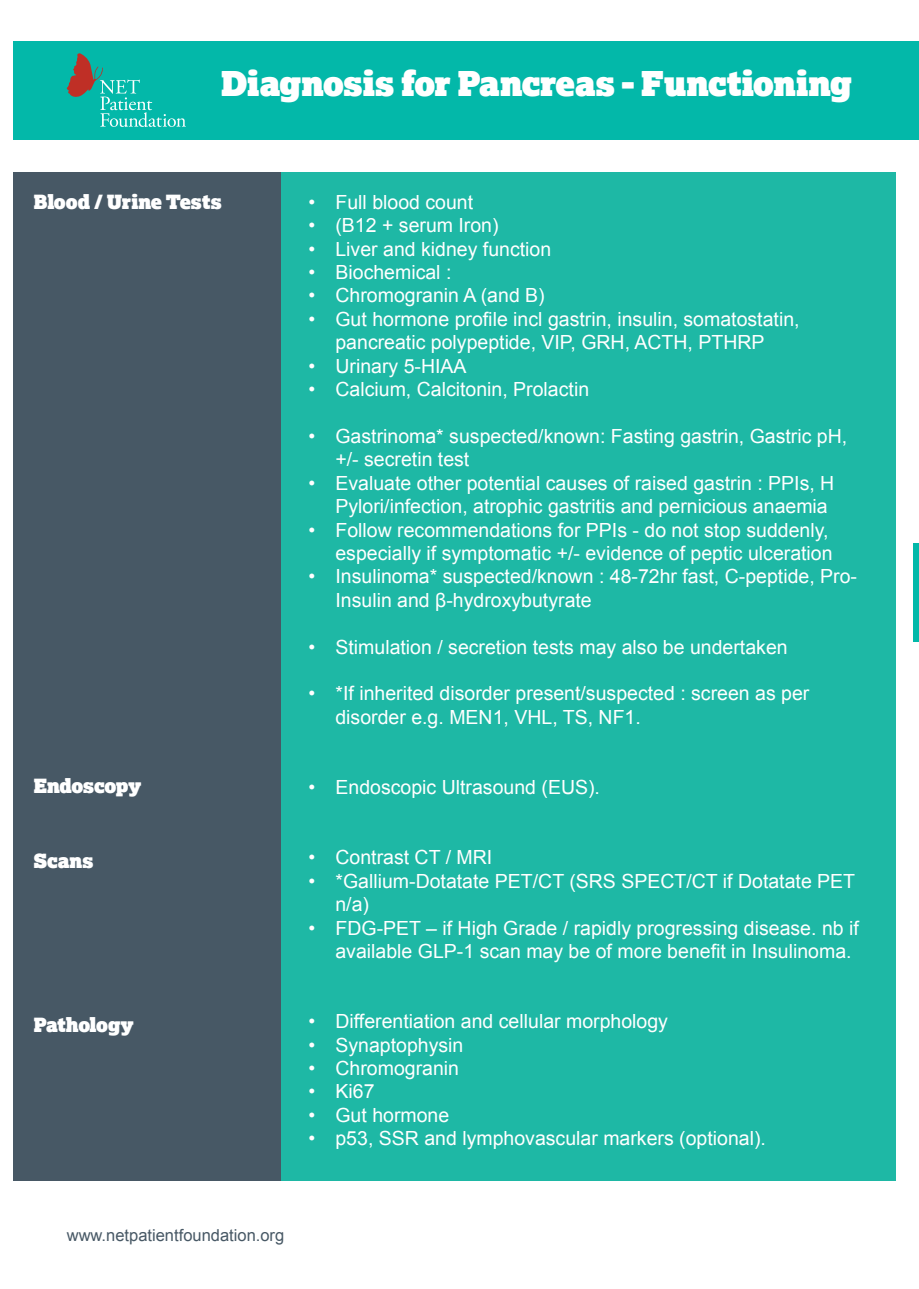
<style>
.page{position:relative;width:919px;height:1289px;background:#fff}
.page>*{position:absolute;margin:0;border:0;box-sizing:border-box;transform-origin:0 0}
.t1{font:34.05px "Lexia Advertising";color:#fff}
.t2{font:19.5px/23.4px "Arial";color:#fff}
.t3{font:19.5px "Lexia Advertising";letter-spacing:-.005em;color:#fff}
.t4{font:19.5px "Lexia Advertising";letter-spacing:-.03em;color:#fff}
.t5{font:16.5px "Arial";color:#475865}
</style>
<div class="page">
<div style="left:270px;top:172px;width:625px;height:1008px;background:#1eb8a5"></div>
<div style="left:13px;top:41px;width:893px;height:98px;background:#03b8a9"></div>
<svg style="left:66px;top:53px;width:120px;height:74px"></svg>
<div style="left:13px;top:172px;width:268px;height:1008px;background:#475865"></div>
<div style="left:906px;top:41px;width:12px;height:98px;background:#03b8a9"></div>
<div style="left:912px;top:543px;width:6px;height:98px;background:#03b8a9"></div>
<p class="t1" style="left:221px;top:61px;width:632px">Diagnosis for Pancreas - Functioning</p>
<p class="t3" style="left:34px;top:189px;width:189px">Blood / Urine Tests</p>
<p class="t2" style="left:308px;top:190px;width:166px">• Full blood count</p>
<p class="t2" style="left:308px;top:214px;width:192px">• (B12 + serum Iron)</p>
<p class="t2" style="left:308px;top:237px;width:244px">• Liver and kidney function</p>
<p class="t2" style="left:308px;top:261px;width:144px">• Biochemical :</p>
<p class="t2" style="left:308px;top:284px;width:238px">• Chromogranin A (and B)</p>
<p class="t2" style="left:308px;top:307px;width:492px;text-align:center">• Gut hormone profile incl gastrin, insulin, somatostatin, pancreatic polypeptide, VIP, GRH, ACTH, PTHRP</p>
<p class="t2" style="left:308px;top:354px;width:160px">• Urinary 5-HIAA</p>
<p class="t2" style="left:308px;top:378px;width:282px">• Calcium, Calcitonin, Prolactin</p>
<p class="t2" style="left:335px;top:424px;width:513px;text-indent:-27px">• Gastrinoma* suspected/known: Fasting gastrin, Gastric pH, +/- secretin test</p>
<p class="t2" style="left:335px;top:471px;width:500px;text-indent:-27px">• Evaluate other potential causes of raised gastrin : PPIs, H<br>Pylori/infection, atrophic gastritis and pernicious anaemia</p>
<p class="t2" style="left:308px;top:518px;width:525px;text-align:right">• Follow recommendations for PPIs - do not stop suddenly, especially if symptomatic +/- evidence of peptic ulceration</p>
<p class="t2" style="left:335px;top:565px;width:523px;text-indent:-27px">• Insulinoma* suspected/known : 48-72hr fast, C-peptide, Pro-<br>Insulin and β-hydroxybutyrate</p>
<p class="t2" style="left:308px;top:635px;width:480px">• Stimulation / secretion tests may also be undertaken</p>
<p class="t2" style="left:335px;top:682px;width:475px;text-indent:-27px">• *If inherited disorder present/suspected : screen as per disorder e.g. MEN1, VHL, TS, NF1.</p>
<p class="t3" style="left:34px;top:773px;width:109px">Endoscopy</p>
<p class="t2" style="left:308px;top:775px;width:293px">• Endoscopic Ultrasound (EUS).</p>
<p class="t3" style="left:34px;top:847px;width:61px">Scans</p>
<p class="t2" style="left:308px;top:846px;width:185px">• Contrast CT / MRI</p>
<p class="t2" style="left:335px;top:869px;width:521px;text-indent:-27px">• *Gallium-Dotatate PET/CT (SRS SPECT/CT if Dotatate PET n/a)</p>
<p class="t2" style="left:335px;top:916px;width:525px;text-indent:-27px">• FDG-PET – if High Grade / rapidly progressing disease. nb if available GLP-1 scan may be of more benefit in Insulinoma.</p>
<p class="t4" style="left:34px;top:1011px;width:102px">Pathology</p>
<p class="t2" style="left:308px;top:1009px;width:361px">• Differentiation and cellular morphology</p>
<p class="t2" style="left:308px;top:1033px;width:156px">• Synaptophysin</p>
<p class="t2" style="left:308px;top:1056px;width:152px">• Chromogranin</p>
<p class="t2" style="left:308px;top:1080px;width:68px">• Ki67</p>
<p class="t2" style="left:308px;top:1103px;width:142px">• Gut hormone</p>
<p class="t2" style="left:308px;top:1126px;width:459px">• p53, SSR and lymphovascular markers (optional).</p>
<p class="t5" style="left:67px;top:1223px;width:219px">www.netpatientfoundation.org</p>
</div>
